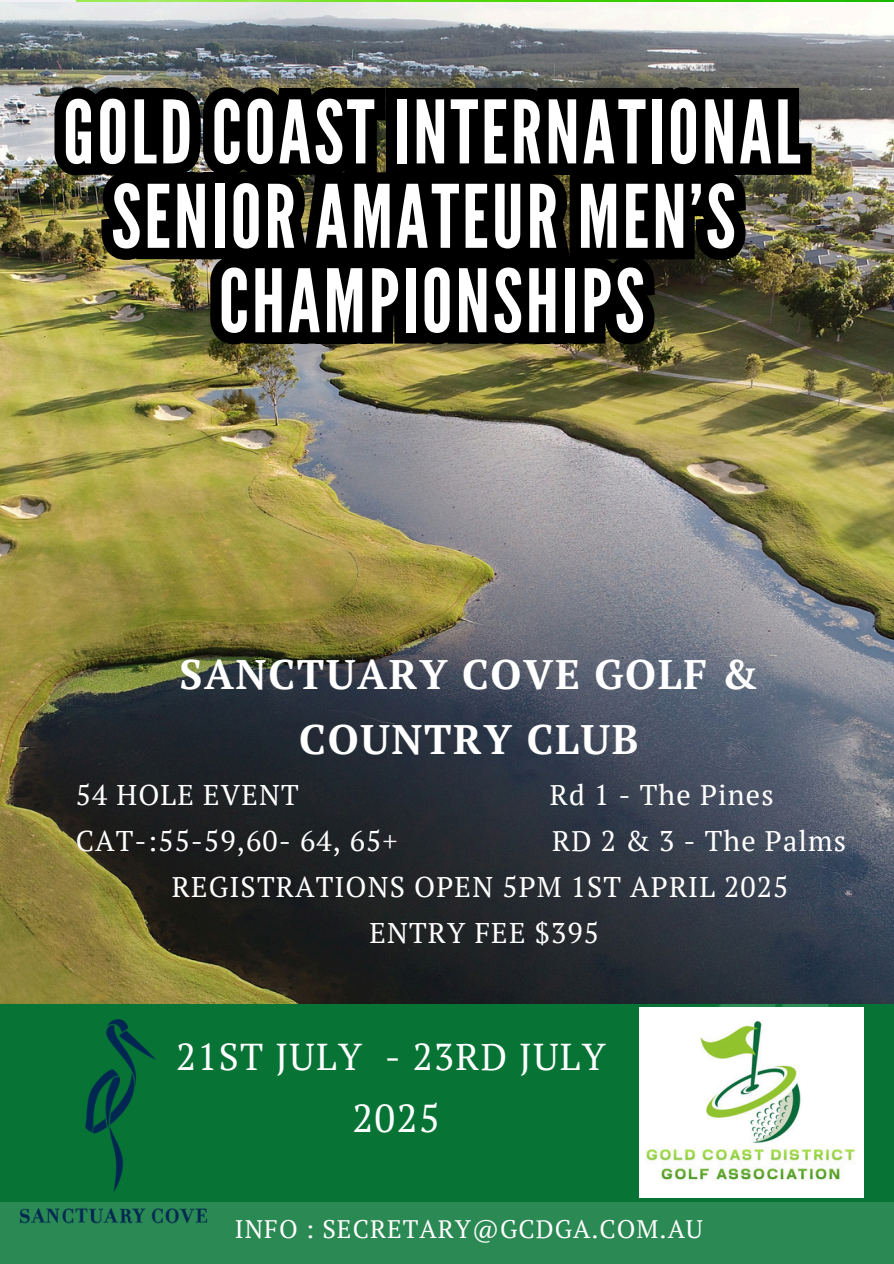
<style>
.page{position:relative;width:894px;height:1264px;background:#fff}
.page>*{position:absolute;margin:0;border:0;box-sizing:border-box;transform-origin:0 0}
.t1{font:87.15px/84.3px "League Gothic";letter-spacing:.035em;color:#fff;text-align:center}
.t2{font:700 41.1px/65.8px "PT Serif";letter-spacing:.04em;color:#fff;text-align:center}
.t3{font:38.85px "PT Serif";color:#fff}
.t4{font:37.35px "PT Serif";letter-spacing:.04em;color:#fff}
.t5{font:28.5px "PT Serif";letter-spacing:.04em;color:#fff}
.t6{font:25.35px "PT Serif";letter-spacing:.04em;color:#fff}
</style>
<div class="page">
<div style="left:0;top:0;width:893px;height:1263px;background:#077436"></div>
<div style="left:0;top:1201px;width:893px;height:62px;background:#2b8953"></div>
<img style="left:0;top:3px;width:893px;height:1000px">
<img style="left:639px;top:1007px;width:223px;height:190px">
<img style="left:11px;top:1019px;width:203px;height:205px">
<svg style="left:36px;top:68px;width:786px;height:127px;background:#252622"></svg>
<svg style="left:87px;top:152px;width:676px;height:127px;background:#0f0e09"></svg>
<svg style="left:192px;top:236px;width:480px;height:127px;background:#1b190e"></svg>
<p class="t1" style="left:63px;top:92px;width:738px">GOLD COAST INTERNATIONAL<br>SENIOR AMATEUR MEN’S<br>CHAMPIONSHIPS</p>
<h1 class="t2" style="left:179px;top:640px;width:580px">SANCTUARY COVE GOLF &amp;<br>COUNTRY CLUB</h1>
<p class="t5" style="left:76px;top:775px;width:224px">54 HOLE EVENT</p>
<p class="t5" style="left:549px;top:775px;width:225px">Rd 1 - The Pines</p>
<p class="t5" style="left:76px;top:821px;width:323px">CAT-:55-59,60- 64, 65+</p>
<p class="t5" style="left:552px;top:821px;width:295px">RD 2 &amp; 3 - The Palms</p>
<p class="t5" style="left:172px;top:867px;width:618px">REGISTRATIONS OPEN 5PM 1ST APRIL 2025</p>
<p class="t5" style="left:369px;top:913px;width:231px">ENTRY FEE $395</p>
<h2 class="t4" style="left:176px;top:1031px;width:431px">21ST JULY - 23RD JULY</h2>
<h2 class="t3" style="left:352px;top:1091px;width:89px">2025</h2>
<p class="t6" style="left:235px;top:1211px;width:469px">INFO : SECRETARY@GCDGA.COM.AU</p>
</div>
